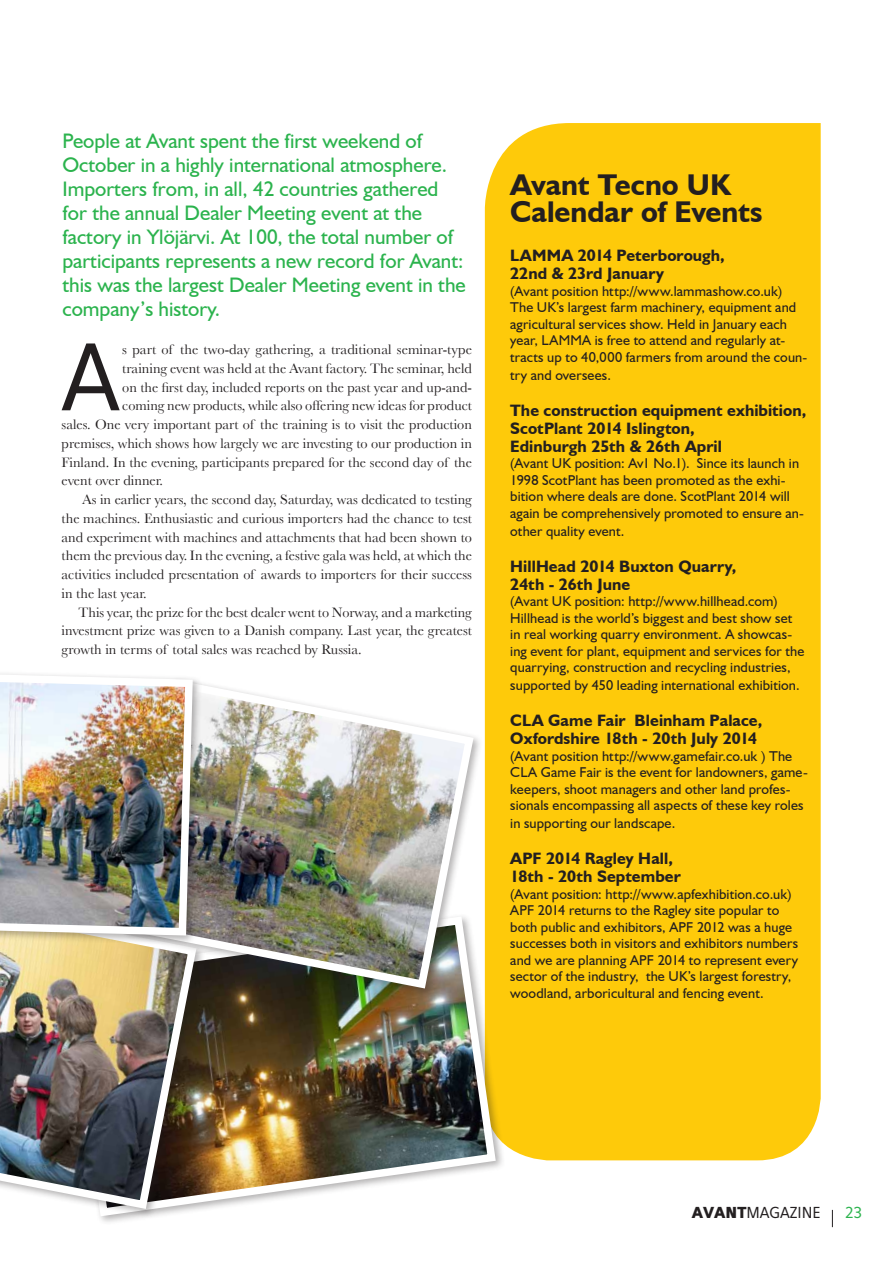
<style>
.page{position:relative;width:893px;height:1263px;background:#fff}
.page>*{position:absolute;margin:0;border:0;box-sizing:border-box;transform-origin:0 0}
.t1{font:90.15px "Eau Sans";color:#231f20}
.t2{font:700 30px/27px "Humanist 521 BT";color:#231f20}
.t3{font:21px/24px "Humanist 521 BT";color:#2bb34d}
.t4{font:700 16.5px/18px "Humanist 521 BT";letter-spacing:.005em;color:#231f20}
.t5{font:15px "Eau Sans";color:#231f20}
.t6{font:15px "Eau Sans";color:#2bb34d}
.t7{font:14.25px/16.5px "Humanist 521 BT";letter-spacing:.01em;color:#231f20}
.t8{font:14.25px "Baskerville";color:#231f20}
.s1{font-weight:900}
</style>
<div class="page">
<div style="left:485px;top:123px;width:336px;height:1037px;background:#feca0a"></div>
<div style="left:62px;top:913px;width:443px;height:313px;background:#231f20;opacity:.35"></div>
<img style="left:62px;top:912px;width:438px;height:308px">
<div style="left:0;top:875px;width:206px;height:343px;background:#231f20;opacity:.35"></div>
<img style="left:0;top:945px;width:201px;height:268px">
<div style="left:121px;top:676px;width:362px;height:322px;background:#231f20;opacity:.35"></div>
<img style="left:120px;top:676px;width:358px;height:317px">
<div style="left:0;top:667px;width:203px;height:278px;background:#231f20;opacity:.35"></div>
<img style="left:0;top:667px;width:197px;height:272px">
<svg style="left:832px;top:1210px;width:1px;height:17px"></svg>
<p class="t3" style="left:62px;top:128px;width:405px">People at Avant spent the first weekend of October in a highly international atmosphere.<br>Importers from, in all, 42 countries gathered for the annual Dealer Meeting event at the factory in Ylöjärvi. At 100, the total number of participants represents a new record for Avant: this was the largest Dealer Meeting event in the company’s history.</p>
<h1 class="t1" style="left:61px;top:325px;width:60px">A</h1>
<p class="t8" style="left:122px;top:341px;width:351px">s part of the two-day gathering, a traditional seminar-type</p>
<p class="t8" style="left:122px;top:360px;width:351px">training event was held at the Avant factory. The seminar, held</p>
<p class="t8" style="left:122px;top:378px;width:351px">on the first day, included reports on the past year and up-and-</p>
<p class="t8" style="left:122px;top:397px;width:351px">coming new products, while also offering new ideas for product</p>
<p class="t8" style="left:62px;top:416px;width:412px">sales. One very important part of the training is to visit the production</p>
<p class="t8" style="left:62px;top:435px;width:412px">premises, which shows how largely we are investing to our production in</p>
<p class="t8" style="left:62px;top:453px;width:412px">Finland. In the evening, participants prepared for the second day of the</p>
<p class="t8" style="left:62px;top:472px;width:103px">event over dinner.</p>
<p class="t8" style="left:82px;top:491px;width:391px">As in earlier years, the second day, Saturday, was dedicated to testing</p>
<p class="t8" style="left:62px;top:510px;width:412px">the machines. Enthusiastic and curious importers had the chance to test</p>
<p class="t8" style="left:62px;top:529px;width:412px">and experiment with machines and attachments that had been shown to</p>
<p class="t8" style="left:62px;top:547px;width:412px">them the previous day. In the evening, a festive gala was held, at which the</p>
<p class="t8" style="left:62px;top:566px;width:412px">activities included presentation of awards to importers for their success</p>
<p class="t8" style="left:62px;top:585px;width:87px">in the last year.</p>
<p class="t8" style="left:79px;top:603px;width:395px">This year, the prize for the best dealer went to Norway, and a marketing</p>
<p class="t8" style="left:62px;top:622px;width:412px">investment prize was given to a Danish company. Last year, the greatest</p>
<p class="t8" style="left:62px;top:641px;width:302px">growth in terms of total sales was reached by Russia.</p>
<h2 class="t2" style="left:510px;top:171px;width:254px">Avant Tecno UK<br>Calendar of Events</h2>
<p class="t4" style="left:510px;top:246px;width:216px">LAMMA 2014 Peterborough,<br>22nd &amp; 23rd January</p>
<p class="t7" style="left:510px;top:282px;width:299px">(Avant position http://www.lammashow.co.uk)<br>The UK’s largest farm machinery, equipment and agricultural services show. Held in January each year, LAMMA is free to attend and regularly at&shy;tracts up to 40,000 farmers from around the coun-</p>
<p class="t7" style="left:510px;top:366px;width:102px">try and oversees.</p>
<p class="t4" style="left:510px;top:401px;width:297px">The construction equipment exhibition,<br>ScotPlant 2014 Islington,<br>Edinburgh 25th &amp; 26th April</p>
<p class="t7" style="left:510px;top:455px;width:295px">(Avant UK position: Av1 No.1). Since its launch in 1998 ScotPlant has been promoted as the exhi&shy;bition where deals are done. ScotPlant 2014 will again be comprehensively promoted to ensure an-</p>
<p class="t7" style="left:510px;top:522px;width:116px">other quality event.</p>
<p class="t4" style="left:510px;top:557px;width:228px">HillHead 2014 Buxton Quarry,<br>24th - 26th June</p>
<p class="t7" style="left:510px;top:593px;width:295px">(Avant UK position: http://www.hillhead.com)<br>Hillhead is the world’s biggest and best show set in real working quarry environment. A showcas&shy;ing event for plant, equipment and services for the quarrying, construction and recycling industries,</p>
<p class="t7" style="left:510px;top:677px;width:291px">supported by 450 leading international exhibition.</p>
<p class="t4" style="left:510px;top:711px;width:254px">CLA Game Fair Bleinham Palace,<br>Oxfordshire 18th - 20th July 2014</p>
<p class="t7" style="left:510px;top:747px;width:299px">(Avant position http://www.gamefair.co.uk ) The CLA Game Fair is the event for landowners, game&shy;keepers, shoot managers and other land profes&shy;sionals encompassing all aspects of these key roles</p>
<p class="t7" style="left:510px;top:815px;width:167px">in supporting our landscape.</p>
<p class="t4" style="left:510px;top:849px;width:172px">APF 2014 Ragley Hall,<br>18th - 20th September</p>
<p class="t7" style="left:510px;top:885px;width:289px">(Avant position: http://www.apfexhibition.co.uk)<br>APF 2014 returns to the Ragley site popular to both public and exhibitors, APF 2012 was a huge successes both in visitors and exhibitors numbers and we are planning APF 2014 to represent every sector of the industry, the UK’s largest forestry, woodland, arboricultural and fencing event.</p>
<p class="t5" style="left:692px;top:1204px;width:130px"><span class="s1">AVANT</span>MAGAZINE</p>
<p class="t6" style="left:845px;top:1204px;width:18px">23</p>
</div>
